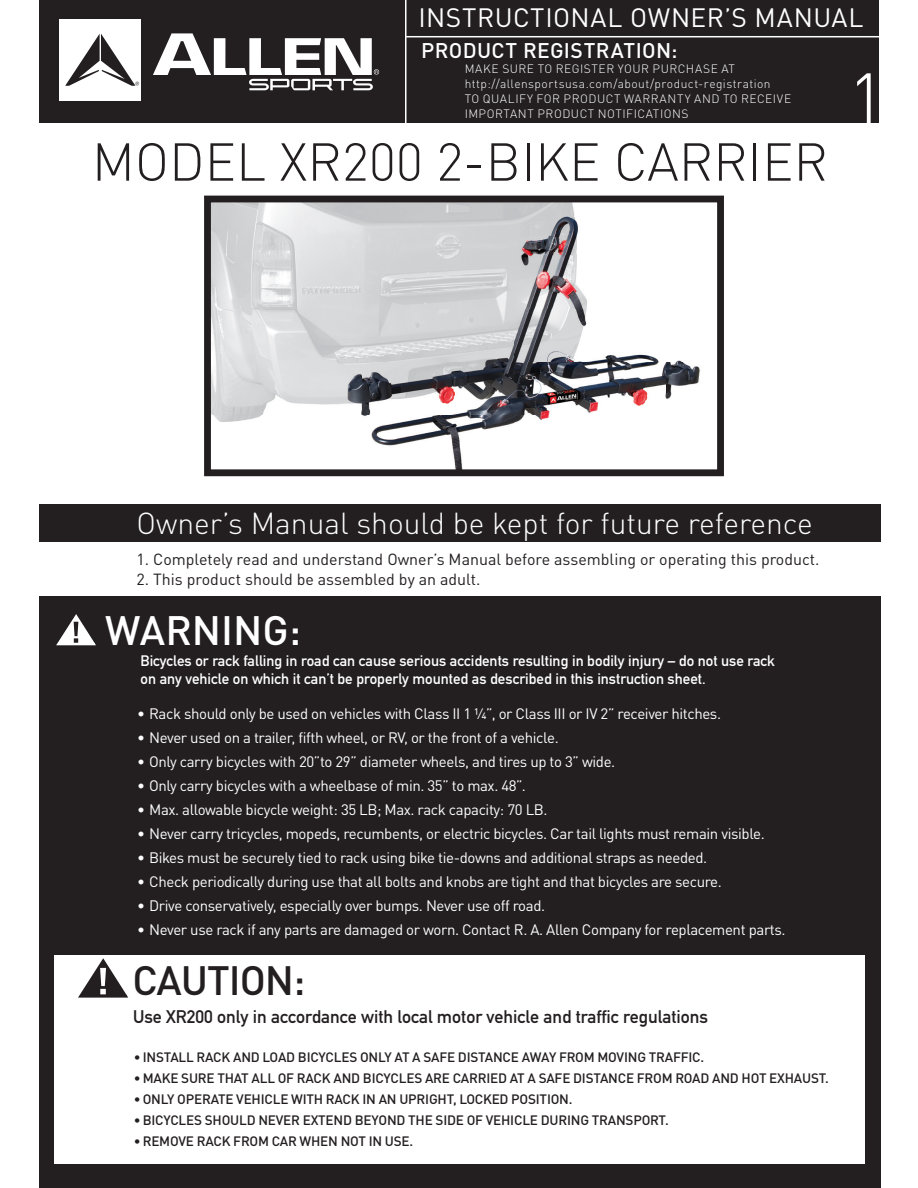
<style>
.page{position:relative;width:918px;height:1188px;background:#fff}
.page>*{position:absolute;margin:0;border:0;box-sizing:border-box;transform-origin:0 0}
.t1{font:300 75px "DINOT";color:#fff}
.t2{font:300 52.5px "DINOT";color:#231f20}
.t3{font:500 40.65px "DINOT";color:#fff}
.t4{font:500 40.5px "DINOT";letter-spacing:-.025em;color:#231f20}
.t5{font:300 30px "DINOT";color:#fff}
.t6{font:26.25px "DINOT";letter-spacing:.02em;color:#fff}
.t7{font:500 21px "DINOT";letter-spacing:.02em;color:#fff}
.t8{font:18px "DIN Mittelschrift LT";color:#231f20}
.t9{font:16.05px "DINOT";color:#231f20}
.t10{font:15px "DINOT";letter-spacing:-.025em;color:#fff}
.t11{font:15px/18px "DIN Mittelschrift LT";color:#fff}
.t12{font:500 13.5px "DINOT";letter-spacing:-.015em;color:#231f20}
.t13{font:300 12px/15px "DINOT";letter-spacing:.04em;color:#fff}
</style>
<div class="page">
<div style="left:39px;top:0;width:840px;height:123px;background:#231f20"></div>
<div style="left:59px;top:19px;width:82px;height:82px;background:#fff"></div>
<svg style="left:65px;top:34px;width:74px;height:52px"></svg>
<svg style="left:153px;top:33px;width:226px;height:57px"></svg>
<div style="left:39px;top:596px;width:841px;height:592px;background:#231f20"></div>
<div style="left:39px;top:504px;width:841px;height:38px;background:#231f20"></div>
<div style="left:54px;top:955px;width:811px;height:209px;background:#fff"></div>
<hr style="left:406px;top:36px;width:474px;height:1px;background:#fff">
<hr style="left:405px;top:0;width:1px;height:130px;background:#fff">
<svg style="left:78px;top:958px;width:51px;height:40px"></svg>
<svg style="left:56px;top:614px;width:40px;height:32px"></svg>
<svg style="left:204px;top:195px;width:520px;height:282px"></svg>
<h3 class="t6" style="left:418px;top:1px;width:447px">INSTRUCTIONAL OWNER’S MANUAL</h3>
<h3 class="t7" style="left:421px;top:37px;width:258px">PRODUCT REGISTRATION:</h3>
<p class="t13" style="left:465px;top:61px;width:328px">MAKE SURE TO REGISTER YOUR PURCHASE AT http://allensportsusa.com/about/product-registration<br>TO QUALIFY FOR PRODUCT WARRANTY AND TO RECEIVE IMPORTANT PRODUCT NOTIFICATIONS</p>
<h1 class="t1" style="left:847px;top:54px;width:40px">1</h1>
<h2 class="t2" style="left:92px;top:129px;width:738px">MODEL XR200 2-BIKE CARRIER</h2>
<h3 class="t5" style="left:137px;top:505px;width:678px">Owner’s Manual should be kept for future reference</h3>
<p class="t9" style="left:137px;top:550px;width:685px">1. Completely read and understand Owner’s Manual before assembling or operating this product.</p>
<p class="t9" style="left:137px;top:569px;width:346px">2. This product should be assembled by an adult.</p>
<h3 class="t3" style="left:105px;top:604px;width:198px">WARNING:</h3>
<p class="t11" style="left:141px;top:651px;width:636px">Bicycles or rack falling in road can cause serious accidents resulting in bodily injury – do not use rack on any vehicle on which it can’t be properly mounted as described in this instruction sheet.</p>
<p class="t10" style="left:137px;top:704px;width:585px">• Rack should only be used on vehicles with Class II 1 ¼”, or Class III or IV 2” receiver hitches.</p>
<p class="t10" style="left:137px;top:728px;width:423px">• Never used on a trailer, fifth wheel, or RV, or the front of a vehicle.</p>
<p class="t10" style="left:137px;top:752px;width:480px">• Only carry bicycles with 20”to 29” diameter wheels, and tires up to 3” wide.</p>
<p class="t10" style="left:137px;top:776px;width:390px">• Only carry bicycles with a wheelbase of min. 35” to max. 48”.</p>
<p class="t10" style="left:137px;top:800px;width:412px">• Max. allowable bicycle weight: 35 LB; Max. rack capacity: 70 LB.</p>
<p class="t10" style="left:137px;top:824px;width:629px">• Never carry tricycles, mopeds, recumbents, or electric bicycles. Car tail lights must remain visible.</p>
<p class="t10" style="left:137px;top:848px;width:572px">• Bikes must be securely tied to rack using bike tie-downs and additional straps as needed.</p>
<p class="t10" style="left:137px;top:872px;width:586px">• Check periodically during use that all bolts and knobs are tight and that bicycles are secure.</p>
<p class="t10" style="left:137px;top:896px;width:409px">• Drive conservatively, especially over bumps. Never use off road.</p>
<p class="t10" style="left:137px;top:920px;width:650px">• Never use rack if any parts are damaged or worn. Contact R. A. Allen Company for replacement parts.</p>
<h3 class="t4" style="left:133px;top:955px;width:174px">CAUTION:</h3>
<p class="t8" style="left:133px;top:1006px;width:577px">Use XR200 only in accordance with local motor vehicle and traffic regulations</p>
<p class="t12" style="left:134px;top:1049px;width:572px">• INSTALL RACK AND LOAD BICYCLES ONLY AT A SAFE DISTANCE AWAY FROM MOVING TRAFFIC.</p>
<p class="t12" style="left:134px;top:1070px;width:697px">• MAKE SURE THAT ALL OF RACK AND BICYCLES ARE CARRIED AT A SAFE DISTANCE FROM ROAD AND HOT EXHAUST.</p>
<p class="t12" style="left:134px;top:1091px;width:440px">• ONLY OPERATE VEHICLE WITH RACK IN AN UPRIGHT, LOCKED POSITION.</p>
<p class="t12" style="left:134px;top:1112px;width:537px">• BICYCLES SHOULD NEVER EXTEND BEYOND THE SIDE OF VEHICLE DURING TRANSPORT.</p>
<p class="t12" style="left:134px;top:1133px;width:281px">• REMOVE RACK FROM CAR WHEN NOT IN USE.</p>
</div>
